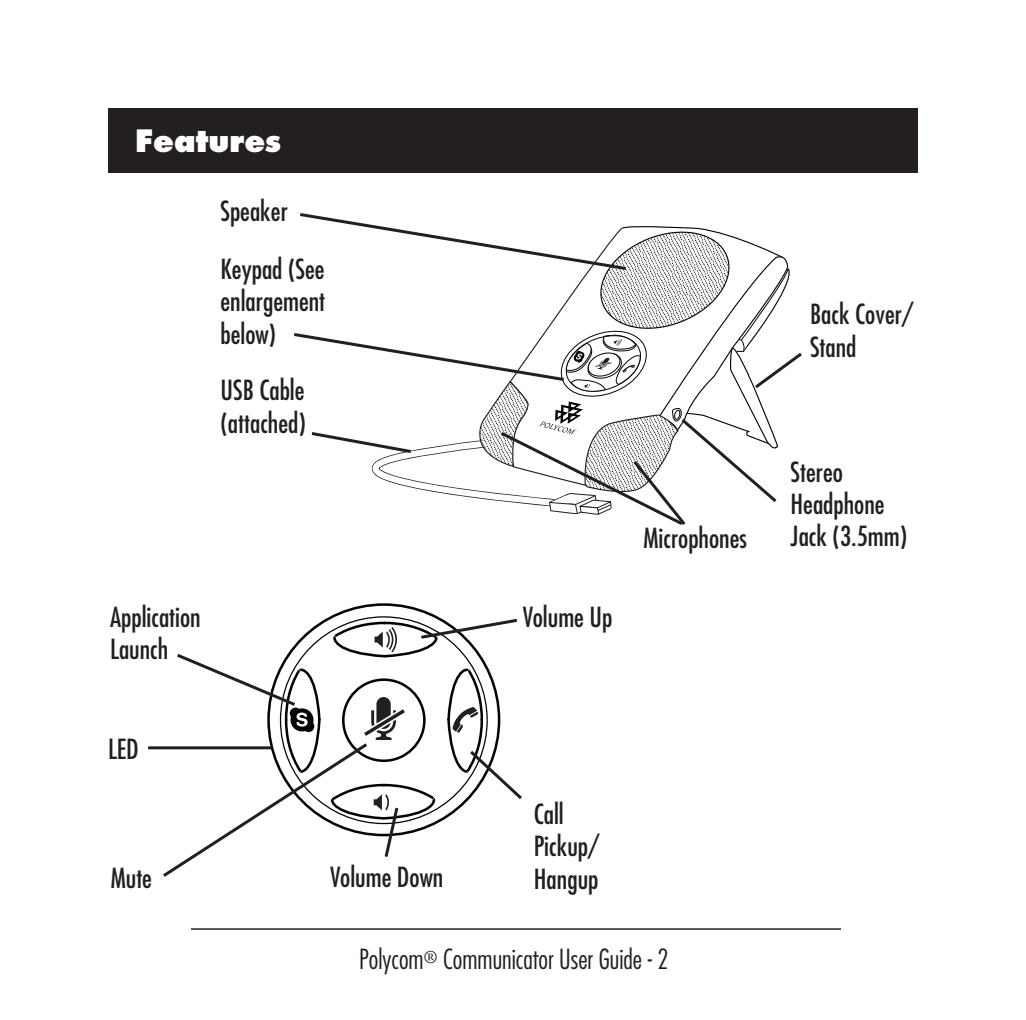
<style>
.page{position:relative;width:1026px;height:1020px;background:#fff}
.page>*{position:absolute;margin:0;border:0;box-sizing:border-box;transform-origin:0 0}
.t1{font:800 30px "Futura";color:#fff}
.t2{font:condensed 27px/32.4px "Futura";color:#231f20}
.t3{font:300 condensed 27px "Futura";color:#231f20}
</style>
<div class="page">
<hr style="left:191px;top:928px;width:650px;height:2px;background:#231f20">
<svg style="left:160px;top:617px;width:362px;height:260px"></svg>
<hr style="left:148px;top:746px;width:123px;height:3px;background:#231f20">
<div style="left:108px;top:108px;width:810px;height:64px;background:#231f20"></div>
<svg style="left:294px;top:213px;width:508px;height:312px"></svg>
<p class="t1" style="left:135px;top:122px;width:148px">Features</p>
<p class="t2" style="left:221px;top:195px;width:69px">Speaker</p>
<p class="t2" style="left:221px;top:253px;width:106px;text-align:justify">Keypad (See enlargement below)</p>
<p class="t2" style="left:221px;top:374px;width:87px">USB Cable (attached)</p>
<p class="t2" style="left:110px;top:601px;width:92px">Application</p>
<p class="t2" style="left:523px;top:601px;width:91px">Volume Up</p>
<p class="t2" style="left:110px;top:633px;width:60px">Launch</p>
<p class="t2" style="left:108px;top:733px;width:32px">LED</p>
<p class="t2" style="left:534px;top:798px;width:67px">Call<br>Pickup/</p>
<p class="t2" style="left:330px;top:861px;width:114px">Volume Down</p>
<p class="t2" style="left:111px;top:862px;width:43px">Mute</p>
<p class="t2" style="left:534px;top:862px;width:66px">Hangup</p>
<p class="t2" style="left:644px;top:521px;width:105px">Microphones</p>
<p class="t3" style="left:359px;top:943px;width:311px">Polycom<sup>®</sup> Communicator User Guide - 2</p>
<p class="t2" style="left:810px;top:298px;width:105px">Back Cover/<br>Stand</p>
<p class="t2" style="left:790px;top:455px;width:118px">Stereo<br>Headphone<br>Jack (3.5mm)</p>
</div>
